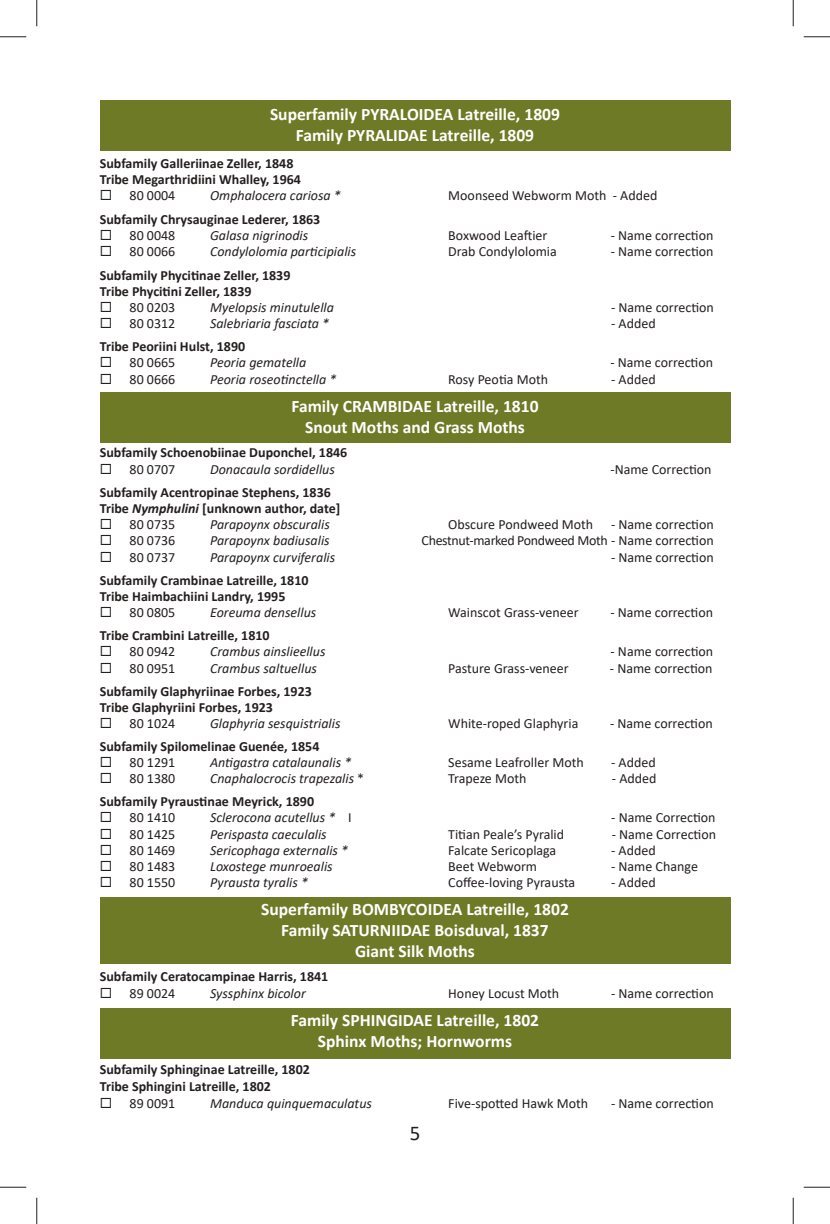
<style>
.page{position:relative;width:830px;height:1224px;background:#fff}
.page>*{position:absolute;margin:0;border:0;box-sizing:border-box;transform-origin:0 0}
.t1{font:21px "Calibri";color:#241f1f}
.t2{font:700 17.5px/21px "Calibri";color:#fff;text-align:center}
.t3{font:14px "Calibri";color:#241f1f}
.t4{font:700 14px/16.1px "Calibri";color:#241f1f}
.t5{font:italic 14px "Calibri";color:#241f1f}
.t6{font:14px "Calibri";letter-spacing:-.025em;color:#241f1f}
.s1{font-style:italic}
.s2{font-style:normal}
</style>
<div class="page">
<div style="left:100px;top:392px;width:630px;height:51px;background:#6e7a26"></div>
<div style="left:100px;top:1007px;width:630px;height:51px;background:#6e7a26"></div>
<div style="left:100px;top:100px;width:630px;height:50px;background:#6e7a26"></div>
<div style="left:100px;top:896px;width:630px;height:67px;background:#6e7a26"></div>
<svg style="left:0;top:36px;width:26px;height:1px"></svg>
<svg style="left:803px;top:36px;width:27px;height:1px"></svg>
<svg style="left:0;top:1186px;width:26px;height:1px"></svg>
<svg style="left:803px;top:1186px;width:27px;height:1px"></svg>
<svg style="left:36px;top:0;width:1px;height:26px"></svg>
<svg style="left:36px;top:1197px;width:1px;height:26px"></svg>
<svg style="left:792px;top:0;width:1px;height:26px"></svg>
<svg style="left:792px;top:1197px;width:1px;height:26px"></svg>
<p class="t2" style="left:270px;top:103px;width:291px">Superfamily PYRALOIDEA Latreille, 1809<br>Family PYRALIDAE Latreille, 1809</p>
<p class="t4" style="left:100px;top:154px;width:203px">Subfamily Galleriinae Zeller, 1848<br>Tribe Megarthridiini Whalley, 1964</p>
<p class="t3" style="left:100px;top:186px;width:77px">◻ 80 0004</p>
<p class="t5" style="left:210px;top:186px;width:132px">Omphalocera cariosa *</p>
<p class="t3" style="left:448px;top:186px;width:210px">Moonseed Webworm Moth - Added</p>
<p class="t4" style="left:100px;top:211px;width:222px">Subfamily Chrysauginae Lederer, 1863</p>
<p class="t3" style="left:100px;top:225px;width:77px">◻ 80 0048</p>
<p class="t5" style="left:210px;top:225px;width:100px">Galasa nigrinodis</p>
<p class="t3" style="left:448px;top:225px;width:101px">Boxwood Leaftier</p>
<p class="t3" style="left:610px;top:225px;width:104px">- Name correction</p>
<p class="t3" style="left:100px;top:242px;width:77px">◻ 80 0066</p>
<p class="t5" style="left:210px;top:242px;width:148px">Condylolomia participialis</p>
<p class="t3" style="left:448px;top:242px;width:110px">Drab Condylolomia</p>
<p class="t3" style="left:610px;top:242px;width:104px">- Name correction</p>
<p class="t4" style="left:100px;top:267px;width:192px">Subfamily Phycitinae Zeller, 1839<br>Tribe Phycitini Zeller, 1839</p>
<p class="t3" style="left:100px;top:297px;width:77px">◻ 80 0203</p>
<p class="t5" style="left:210px;top:297px;width:125px">Myelopsis minutulella</p>
<p class="t3" style="left:611px;top:297px;width:104px">- Name correction</p>
<p class="t3" style="left:100px;top:313px;width:77px">◻ 80 0312</p>
<p class="t5" style="left:210px;top:313px;width:121px">Salebriaria fasciata *</p>
<p class="t3" style="left:611px;top:313px;width:46px">- Added</p>
<p class="t4" style="left:100px;top:338px;width:147px">Tribe Peoriini Hulst, 1890</p>
<p class="t3" style="left:100px;top:353px;width:77px">◻ 80 0665</p>
<p class="t5" style="left:210px;top:353px;width:98px">Peoria gematella</p>
<p class="t3" style="left:610px;top:353px;width:104px">- Name correction</p>
<p class="t3" style="left:100px;top:369px;width:77px">◻ 80 0666</p>
<p class="t5" style="left:210px;top:369px;width:128px">Peoria roseotinctella *</p>
<p class="t3" style="left:448px;top:369px;width:101px">Rosy Peotia Moth</p>
<p class="t3" style="left:611px;top:369px;width:46px">- Added</p>
<p class="t2" style="left:291px;top:395px;width:248px">Family CRAMBIDAE Latreille, 1810<br>Snout Moths and Grass Moths</p>
<p class="t4" style="left:100px;top:444px;width:249px">Subfamily Schoenobiinae Duponchel, 1846</p>
<p class="t3" style="left:100px;top:459px;width:77px">◻ 80 0707</p>
<p class="t5" style="left:210px;top:459px;width:126px">Donacaula sordidellus</p>
<p class="t3" style="left:610px;top:459px;width:103px">-Name Correction</p>
<p class="t4" style="left:100px;top:484px;width:242px">Subfamily Acentropinae Stephens, 1836<br>Tribe <span class="s1">Nymphulini</span> [unknown author, date]</p>
<p class="t3" style="left:100px;top:514px;width:77px">◻ 80 0735</p>
<p class="t5" style="left:210px;top:514px;width:121px">Parapoynx obscuralis</p>
<p class="t3" style="left:448px;top:514px;width:146px">Obscure Pondweed Moth</p>
<p class="t3" style="left:611px;top:514px;width:104px">- Name correction</p>
<p class="t3" style="left:100px;top:530px;width:77px">◻ 80 0736</p>
<p class="t5" style="left:210px;top:530px;width:121px">Parapoynx badiusalis</p>
<p class="t6" style="left:421px;top:530px;width:294px">Chestnut-marked Pondweed Moth - Name correction</p>
<p class="t3" style="left:100px;top:547px;width:77px">◻ 80 0737</p>
<p class="t5" style="left:210px;top:547px;width:127px">Parapoynx curviferalis</p>
<p class="t3" style="left:611px;top:547px;width:104px">- Name correction</p>
<p class="t4" style="left:100px;top:572px;width:210px">Subfamily Crambinae Latreille, 1810<br>Tribe Haimbachiini Landry, 1995</p>
<p class="t3" style="left:100px;top:602px;width:77px">◻ 80 0805</p>
<p class="t5" style="left:210px;top:602px;width:108px">Eoreuma densellus</p>
<p class="t3" style="left:448px;top:602px;width:132px">Wainscot Grass-veneer</p>
<p class="t3" style="left:610px;top:602px;width:104px">- Name correction</p>
<p class="t4" style="left:100px;top:627px;width:171px">Tribe Crambini Latreille, 1810</p>
<p class="t3" style="left:100px;top:642px;width:77px">◻ 80 0942</p>
<p class="t5" style="left:210px;top:642px;width:117px">Crambus ainslieellus</p>
<p class="t3" style="left:610px;top:642px;width:104px">- Name correction</p>
<p class="t3" style="left:100px;top:658px;width:77px">◻ 80 0951</p>
<p class="t5" style="left:210px;top:658px;width:108px">Crambus saltuellus</p>
<p class="t3" style="left:448px;top:658px;width:122px">Pasture Grass-veneer</p>
<p class="t3" style="left:610px;top:658px;width:104px">- Name correction</p>
<p class="t4" style="left:100px;top:682px;width:213px">Subfamily Glaphyriinae Forbes, 1923<br>Tribe Glaphyriini Forbes, 1923</p>
<p class="t3" style="left:100px;top:713px;width:77px">◻ 80 1024</p>
<p class="t5" style="left:210px;top:713px;width:132px">Glaphyria sesquistrialis</p>
<p class="t3" style="left:448px;top:713px;width:132px">White-roped Glaphyria</p>
<p class="t3" style="left:610px;top:713px;width:104px">- Name correction</p>
<p class="t4" style="left:100px;top:738px;width:221px">Subfamily Spilomelinae Guenée, 1854</p>
<p class="t3" style="left:100px;top:752px;width:77px">◻ 80 1291</p>
<p class="t5" style="left:210px;top:752px;width:143px">Antigastra catalaunalis *</p>
<p class="t3" style="left:448px;top:752px;width:137px">Sesame Leafroller Moth</p>
<p class="t3" style="left:611px;top:752px;width:46px">- Added</p>
<p class="t3" style="left:100px;top:768px;width:77px">◻ 80 1380</p>
<p class="t5" style="left:210px;top:768px;width:156px">Cnaphalocrocis trapezalis <span class="s2">*</span></p>
<p class="t3" style="left:448px;top:768px;width:80px">Trapeze Moth</p>
<p class="t3" style="left:612px;top:768px;width:46px">- Added</p>
<p class="t4" style="left:100px;top:793px;width:216px">Subfamily Pyraustinae Meyrick, 1890</p>
<p class="t3" style="left:100px;top:808px;width:77px">◻ 80 1410</p>
<p class="t5" style="left:210px;top:808px;width:143px">Sclerocona acutellus * <span class="s2">I</span></p>
<p class="t3" style="left:611px;top:808px;width:106px">- Name Correction</p>
<p class="t3" style="left:100px;top:824px;width:77px">◻ 80 1425</p>
<p class="t5" style="left:210px;top:824px;width:118px">Perispasta caeculalis</p>
<p class="t3" style="left:448px;top:824px;width:117px">Titian Peale’s Pyralid</p>
<p class="t3" style="left:611px;top:824px;width:106px">- Name Correction</p>
<p class="t3" style="left:100px;top:840px;width:77px">◻ 80 1469</p>
<p class="t5" style="left:210px;top:840px;width:139px">Sericophaga externalis *</p>
<p class="t3" style="left:448px;top:840px;width:110px">Falcate Sericoplaga</p>
<p class="t3" style="left:611px;top:840px;width:46px">- Added</p>
<p class="t3" style="left:100px;top:856px;width:77px">◻ 80 1483</p>
<p class="t5" style="left:210px;top:856px;width:124px">Loxostege munroealis</p>
<p class="t3" style="left:448px;top:856px;width:90px">Beet Webworm</p>
<p class="t3" style="left:611px;top:856px;width:88px">- Name Change</p>
<p class="t3" style="left:100px;top:872px;width:77px">◻ 80 1550</p>
<p class="t5" style="left:210px;top:872px;width:99px">Pyrausta tyralis *</p>
<p class="t3" style="left:448px;top:872px;width:128px">Coffee-loving Pyrausta</p>
<p class="t3" style="left:611px;top:872px;width:46px">- Added</p>
<p class="t2" style="left:261px;top:898px;width:309px">Superfamily BOMBYCOIDEA Latreille, 1802<br>Family SATURNIIDAE Boisduval, 1837<br>Giant Silk Moths</p>
<p class="t4" style="left:100px;top:967px;width:230px">Subfamily Ceratocampinae Harris, 1841</p>
<p class="t3" style="left:100px;top:983px;width:77px">◻ 89 0024</p>
<p class="t5" style="left:210px;top:983px;width:97px">Syssphinx bicolor</p>
<p class="t3" style="left:448px;top:983px;width:112px">Honey Locust Moth</p>
<p class="t3" style="left:611px;top:983px;width:104px">- Name correction</p>
<p class="t2" style="left:291px;top:1008px;width:250px">Family SPHINGIDAE Latreille, 1802<br>Sphinx Moths; Hornworms</p>
<p class="t4" style="left:100px;top:1060px;width:212px;line-height:16.8px">Subfamily Sphinginae Latreille, 1802<br>Tribe Sphingini Latreille, 1802</p>
<p class="t3" style="left:100px;top:1092px;width:77px">◻ 89 0091</p>
<p class="t5" style="left:210px;top:1092px;width:163px">Manduca quinquemaculatus</p>
<p class="t3" style="left:448px;top:1092px;width:141px">Five-spotted Hawk Moth</p>
<p class="t3" style="left:611px;top:1092px;width:104px">- Name correction</p>
<h1 class="t1" style="left:409px;top:1118px;width:12px">5</h1>
</div>
